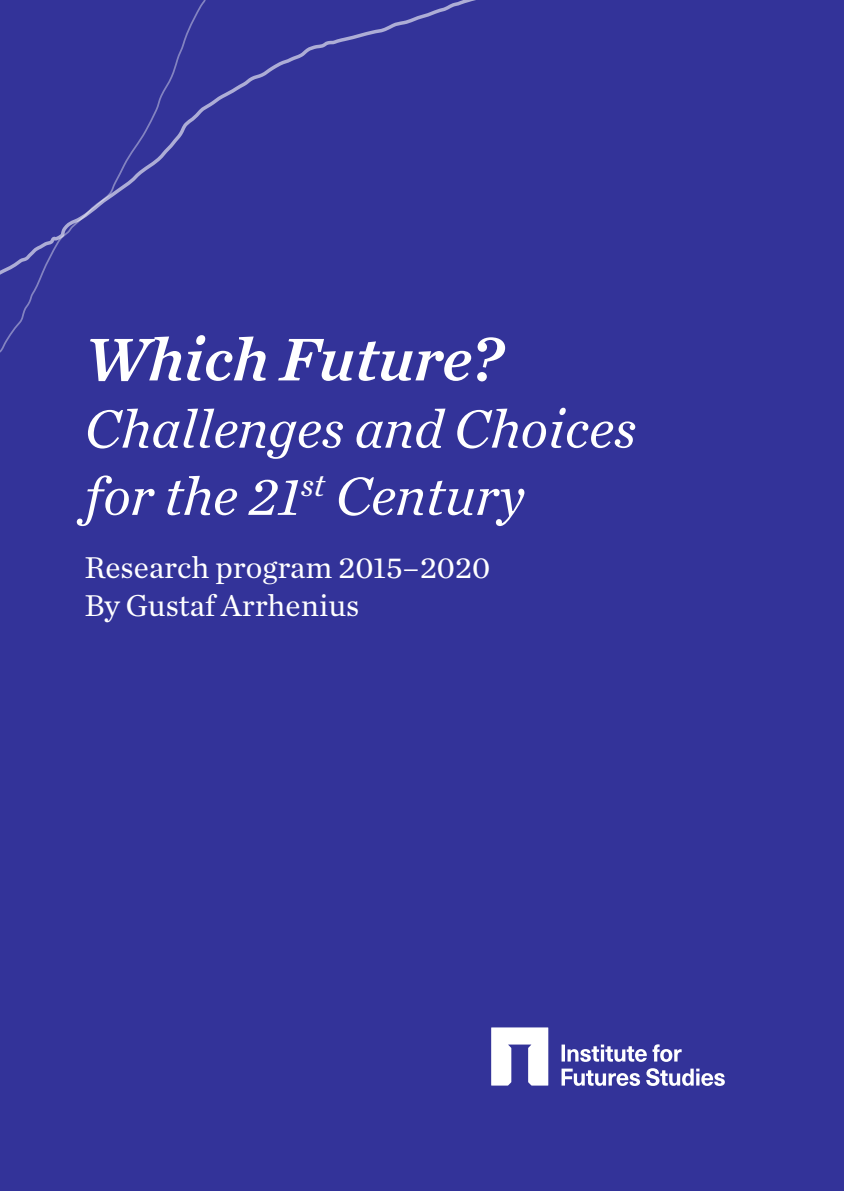
<style>
.page{position:relative;width:844px;height:1191px;background:#fff}
.page>*{position:absolute;margin:0;border:0;box-sizing:border-box;transform-origin:0 0}
.t1{font:italic 63px "Chronicle Text G1 Semi";color:#fff}
.t2{font:italic 56px/67.2px "Chronicle Text G1";color:#fff}
.t3{font:31.5px/37.8px "Chronicle Text G1";color:#fff}
</style>
<div class="page">
<div style="left:0;top:0;width:843px;height:1191px;background:#339"></div>
<svg style="left:561px;top:1068px;width:163px;height:18px"></svg>
<svg style="left:561px;top:1044px;width:120px;height:18px"></svg>
<svg style="left:491px;top:1027px;width:57px;height:58px"></svg>
<svg style="left:218px;top:0;width:258px;height:101px"></svg>
<svg style="left:0;top:0;width:218px;height:353px"></svg>
<p class="t1" style="left:84px;top:310px;width:418px">Which Future?</p>
<p class="t2" style="left:84px;top:392px;width:553px">Challenges and Choices for the 21<sup>st</sup> Century</p>
<p class="t3" style="left:84px;top:547px;width:407px">Research program 2015–2020<br>By Gustaf Arrhenius</p>
</div>
